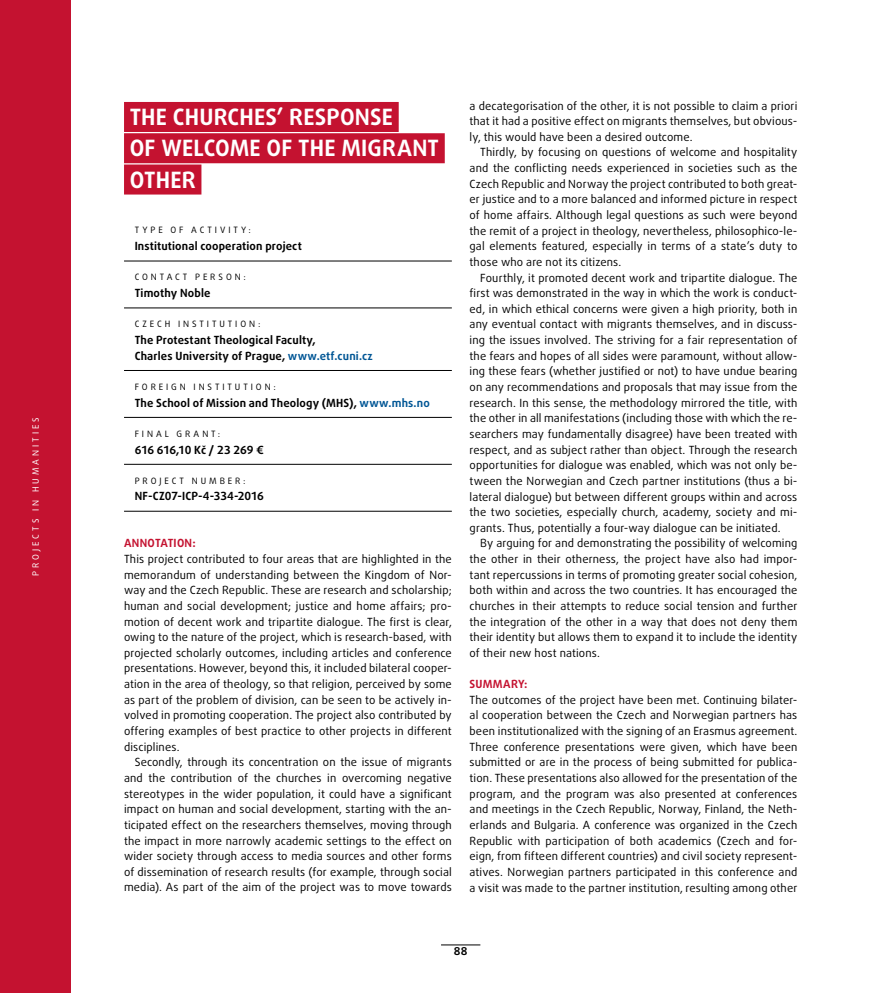
<style>
.page{position:relative;width:886px;height:993px;background:#fff}
.page>*{position:absolute;margin:0;border:0;box-sizing:border-box;transform-origin:0 0}
.t1{font:700 22.5px/31.2px "Daxline Pro";letter-spacing:.01em;color:#fff}
.t2{font:11.25px/15.6px "Daxline Pro";letter-spacing:.01em;color:#000;text-align:justify}
.t3{font:700 11.25px/15.6px "Daxline Pro";letter-spacing:.015em;color:#000}
.t4{font:700 11.25px "Daxline Pro";letter-spacing:-.005em;color:#000}
.t5{font:700 11.25px "Daxline Pro";letter-spacing:.025em;color:#c41230}
.t6{font:700 11.25px "Daxline Pro";letter-spacing:-.03em;color:#000}
.t7{font:8.75px "Daxline Pro";letter-spacing:.335em;color:#000}
.t8{font:8.75px "Daxline Pro";letter-spacing:.335em;color:#fff}
.s1{color:#005695}
</style>
<div class="page">
<div style="left:124px;top:102px;width:275px;height:30px;background:#c41230"></div>
<div style="left:124px;top:133px;width:321px;height:30px;background:#c41230"></div>
<div style="left:124px;top:164px;width:77px;height:30px;background:#c41230"></div>
<hr style="left:124px;top:261px;width:328px;height:1px;background:#000">
<hr style="left:124px;top:307px;width:328px;height:1px;background:#000">
<hr style="left:124px;top:370px;width:328px;height:1px;background:#000">
<hr style="left:124px;top:417px;width:328px;height:1px;background:#000">
<hr style="left:124px;top:464px;width:328px;height:1px;background:#000">
<hr style="left:124px;top:511px;width:328px;height:1px;background:#000">
<div style="left:0;top:0;width:71px;height:992px;background:#c41230"></div>
<hr style="left:441px;top:944px;width:39px;height:1px;background:#000">
<p class="t8" style="left:30px;top:575px;width:160px;rotate:-90deg">PROJECTS IN HUMANITIES</p>
<h1 class="t1" style="left:130px;top:102px;width:311px">THE CHURCHES’ RESPONSE<br>OF WELCOME OF THE MIGRANT<br>OTHER</h1>
<p class="t7" style="left:135px;top:224px;width:118px">TYPE OF ACTIVITY:</p>
<p class="t3" style="left:135px;top:238px;width:169px">Institutional cooperation project</p>
<p class="t7" style="left:135px;top:271px;width:113px">CONTACT PERSON:</p>
<p class="t3" style="left:135px;top:285px;width:77px">Timothy Noble</p>
<p class="t7" style="left:135px;top:318px;width:127px">CZECH INSTITUTION:</p>
<p class="t3" style="left:135px;top:332px;width:240px">The Protestant Theological Faculty,<br>Charles University of Prague, <span class="s1">www.etf.cuni.cz</span></p>
<p class="t7" style="left:135px;top:380px;width:143px">FOREIGN INSTITUTION:</p>
<p class="t3" style="left:135px;top:395px;width:297px">The School of Mission and Theology (MHS), <span class="s1">www.mhs.no</span></p>
<p class="t7" style="left:135px;top:427px;width:87px">FINAL GRANT:</p>
<p class="t6" style="left:135px;top:442px;width:131px">616 616,10 Kč / 23 269 €</p>
<p class="t7" style="left:135px;top:474px;width:113px">PROJECT NUMBER:</p>
<p class="t4" style="left:135px;top:488px;width:131px">NF-CZ07-ICP-4-334-2016</p>
<p class="t5" style="left:124px;top:535px;width:73px">ANNOTATION:</p>
<p class="t2" style="left:124px;top:551px;width:329px">This project contributed to four areas that are highlighted in the memorandum of understanding between the Kingdom of Nor&shy;way and the Czech Republic. These are research and scholarship; human and social development; justice and home affairs; pro&shy;motion of decent work and tripartite dialogue. The first is clear, owing to the nature of the project, which is research-based, with projected scholarly outcomes, including articles and conference presentations. However, beyond this, it included bilateral cooper&shy;ation in the area of theology, so that religion, perceived by some as part of the problem of division, can be seen to be actively in&shy;volved in promoting cooperation. The project also contributed by offering examples of best practice to other projects in different disciplines.</p>
<p class="t2" style="left:124px;top:754px;width:329px;text-indent:11px">Secondly, through its concentration on the issue of migrants and the contribution of the churches in overcoming negative stereotypes in the wider population, it could have a significant impact on human and social development, starting with the an&shy;ticipated effect on the researchers themselves, moving through the impact in more narrowly academic settings to the effect on wider society through access to media sources and other forms of dissemination of research results (for example, through social media). As part of the aim of the project was to move towards</p>
<p class="t2" style="left:469px;top:98px;width:329px">a decategorisation of the other, it is not possible to claim a priori that it had a positive effect on migrants themselves, but obvious&shy;ly, this would have been a desired outcome.</p>
<p class="t2" style="left:469px;top:145px;width:329px;text-indent:11px">Thirdly, by focusing on questions of welcome and hospitality and the conflicting needs experienced in societies such as the Czech Republic and Norway the project contributed to both great&shy;er justice and to a more balanced and informed picture in respect of home affairs. Although legal questions as such were beyond the remit of a project in theology, nevertheless, philosophico-le&shy;gal elements featured, especially in terms of a state’s duty to those who are not its citizens.</p>
<p class="t2" style="left:469px;top:270px;width:329px;text-indent:11px">Fourthly, it promoted decent work and tripartite dialogue. The first was demonstrated in the way in which the work is conduct&shy;ed, in which ethical concerns were given a high priority, both in any eventual contact with migrants themselves, and in discuss&shy;ing the issues involved. The striving for a fair representation of the fears and hopes of all sides were paramount, without allow&shy;ing these fears (whether justified or not) to have undue bearing on any recommendations and proposals that may issue from the research. In this sense, the methodology mirrored the title, with the other in all manifestations (including those with which the re&shy;searchers may fundamentally disagree) have been treated with respect, and as subject rather than object. Through the research opportunities for dialogue was enabled, which was not only be&shy;tween the Norwegian and Czech partner institutions (thus a bi&shy;lateral dialogue) but between different groups within and across the two societies, especially church, academy, society and mi&shy;grants. Thus, potentially a four-way dialogue can be initiated.</p>
<p class="t2" style="left:469px;top:535px;width:329px;text-indent:11px">By arguing for and demonstrating the possibility of welcoming the other in their otherness, the project have also had impor&shy;tant repercussions in terms of promoting greater social cohesion, both within and across the two countries. It has encouraged the churches in their attempts to reduce social tension and further the integration of the other in a way that does not deny them their identity but allows them to expand it to include the identity of their new host nations.</p>
<p class="t5" style="left:470px;top:676px;width:60px">SUMMARY:</p>
<p class="t2" style="left:469px;top:691px;width:329px">The outcomes of the project have been met. Continuing bilater&shy;al cooperation between the Czech and Norwegian partners has been institutionalized with the signing of an Erasmus agreement.<br>Three conference presentations were given, which have been submitted or are in the process of being submitted for publica&shy;tion. These presentations also allowed for the presentation of the program, and the program was also presented at conferences and meetings in the Czech Republic, Norway, Finland, the Neth&shy;erlands and Bulgaria. A conference was organized in the Czech Republic with participation of both academics (Czech and for&shy;eign, from fifteen different countries) and civil society represent&shy;atives. Norwegian partners participated in this conference and a visit was made to the partner institution, resulting among other</p>
<p class="t3" style="left:454px;top:943px;width:15px">88</p>
</div>
